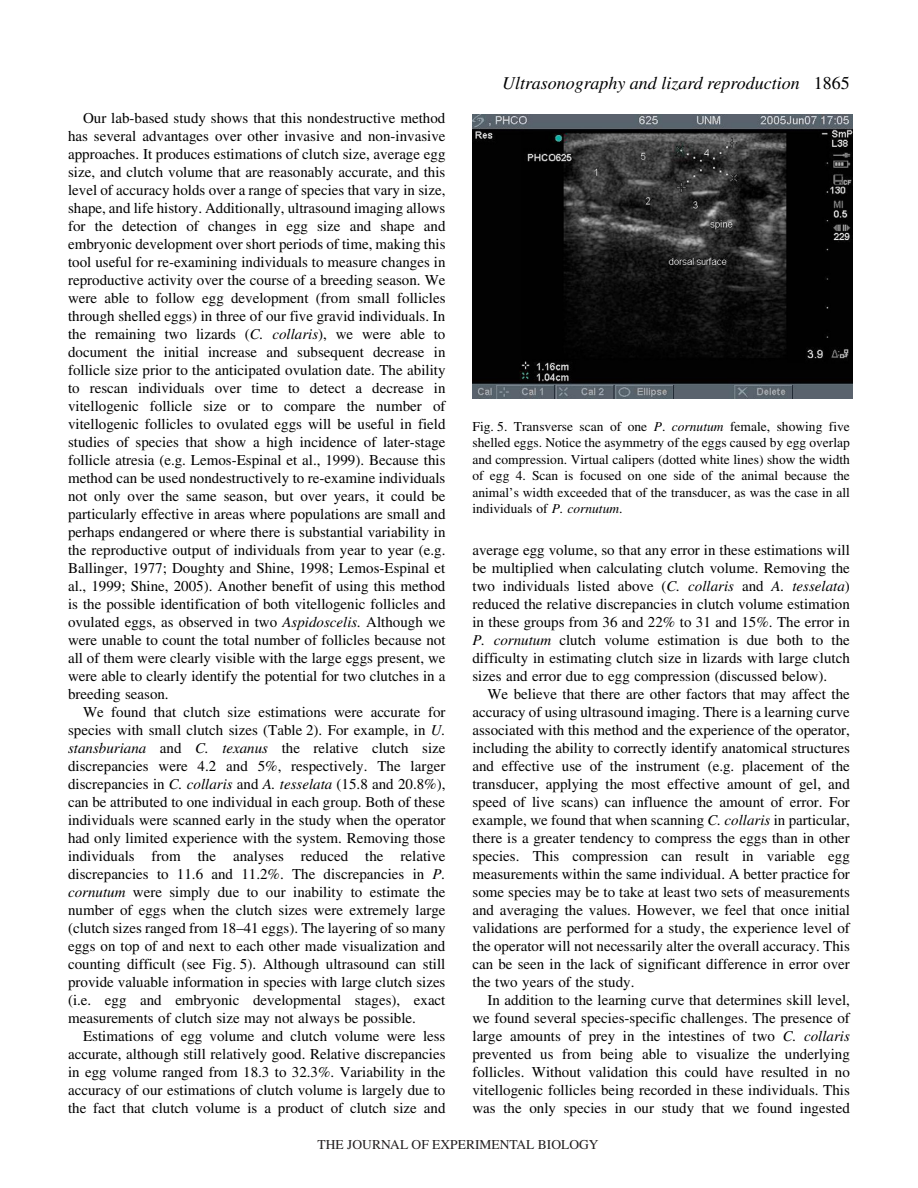
<style>
.page{position:relative;width:918px;height:1188px;background:#fff}
.page>*{position:absolute;margin:0;border:0;box-sizing:border-box;transform-origin:0 0}
.t1{font:italic 18px "Times";color:#000}
.t2{font:15px/18px "Times";color:#000;text-align:justify}
.t3{font:13.5px/16.5px "Times";color:#000;text-align:justify}
.t4{font:13.5px "Times";color:#231f20}
.s1{font-style:italic}
.s2{color:#fff}
.s3{font-style:normal}
</style>
<div class="page">
<img style="left:472px;top:114px;width:380px;height:285px">
<p class="t2" style="left:68px;top:110px;width:379px;text-indent:15px">Our lab-based study shows that this nondestructive method has several advantages over other invasive and non-invasive approaches. It produces estimations of clutch size, average egg size, and clutch volume that are reasonably accurate, and this level of accuracy holds over a range of species that vary in size, shape, and life history. Additionally, ultrasound imaging allows for the detection of changes in egg size and shape and embryonic development over short periods of time, making this tool useful for re-examining individuals to measure changes in reproductive activity over the course of a breeding season. We were able to follow egg development (from small follicles through shelled eggs) in three of our five gravid individuals. In the remaining two lizards (<span class="s1">C. collaris</span>), we were able to document the initial increase and subsequent decrease in follicle size prior to the anticipated ovulation date. The ability to rescan individuals over time to detect a decrease in vitellogenic follicle size or to compare the number of vitellogenic follicles to ovulated eggs will be useful in field studies of species that show a high incidence of later-stage follicle atresia (e.g. Lemos-Espinal et al., 1999). Because this method can be used nondestructively to re-examine individuals not only over the same season, but over years, it could be particularly effective in areas where populations are small and perhaps endangered or where there is substantial variability in the reproductive output of individuals from year to year (e.g.<br>Ballinger, 1977; Doughty and Shine, 1998; Lemos-Espinal et al., 1999; Shine, 2005). Another benefit of using this method is the possible identification of both vitellogenic follicles and ovulated eggs, as observed in two <span class="s1">Aspidoscelis.</span> Although we were unable to count the total number of follicles because not all of them were clearly visible with the large eggs present, we were able to clearly identify the potential for two clutches in a breeding season.</p>
<p class="t2" style="left:68px;top:704px;width:379px;text-indent:15px">We found that clutch size estimations were accurate for species with small clutch sizes (Table<span class="s2">·</span>2). For example, in <span class="s1">U. stansburiana</span> and <span class="s1">C. texanus</span> the relative clutch size discrepancies were 4.2 and 5%, respectively. The larger discrepancies in <span class="s1">C. collaris</span> and <span class="s1">A. tesselata</span> (15.8 and 20.8%), can be attributed to one individual in each group. Both of these individuals were scanned early in the study when the operator had only limited experience with the system. Removing those individuals from the analyses reduced the relative discrepancies to 11.6 and 11.2%. The discrepancies in <span class="s1">P. cornutum</span> were simply due to our inability to estimate the number of eggs when the clutch sizes were extremely large (clutch sizes ranged from 18–41 eggs). The layering of so many eggs on top of and next to each other made visualization and counting difficult (see Fig.<span class="s2">·</span>5). Although ultrasound can still provide valuable information in species with large clutch sizes (i.e. egg and embryonic developmental stages), exact measurements of clutch size may not always be possible.</p>
<p class="t2" style="left:68px;top:1028px;width:379px;text-indent:15px">Estimations of egg volume and clutch volume were less accurate, although still relatively good. Relative discrepancies in egg volume ranged from 18.3 to 32.3%. Variability in the accuracy of our estimations of clutch volume is largely due to the fact that clutch volume is a product of clutch size and</p>
<p class="t1" style="left:502px;top:76px;width:349px">Ultrasonography and lizard reproduction <span class="s3">1865</span></p>
<p class="t3" style="left:472px;top:419px;width:379px">Fig.<span class="s2">·</span>5. Transverse scan of one <span class="s1">P</span>. <span class="s1">cornutum</span> female, showing five shelled eggs. Notice the asymmetry of the eggs caused by egg overlap and compression. Virtual calipers (dotted white lines) show the width of egg 4. Scan is focused on one side of the animal because the animal’s width exceeded that of the transducer, as was the case in all individuals of <span class="s1">P. cornutum</span>.</p>
<p class="t2" style="left:472px;top:542px;width:379px">average egg volume, so that any error in these estimations will be multiplied when calculating clutch volume. Removing the two individuals listed above (<span class="s1">C. collaris</span> and <span class="s1">A. tesselata</span>) reduced the relative discrepancies in clutch volume estimation in these groups from 36 and 22% to 31 and 15%. The error in <span class="s1">P. cornutum</span> clutch volume estimation is due both to the difficulty in estimating clutch size in lizards with large clutch sizes and error due to egg compression (discussed below).</p>
<p class="t2" style="left:472px;top:686px;width:379px;text-indent:15px">We believe that there are other factors that may affect the accuracy of using ultrasound imaging. There is a learning curve associated with this method and the experience of the operator, including the ability to correctly identify anatomical structures and effective use of the instrument (e.g. placement of the transducer, applying the most effective amount of gel, and speed of live scans) can influence the amount of error. For example, we found that when scanning <span class="s1">C. collaris</span> in particular, there is a greater tendency to compress the eggs than in other species. This compression can result in variable egg measurements within the same individual. A better practice for some species may be to take at least two sets of measurements and averaging the values. However, we feel that once initial validations are performed for a study, the experience level of the operator will not necessarily alter the overall accuracy. This can be seen in the lack of significant difference in error over the two years of the study.</p>
<p class="t2" style="left:472px;top:992px;width:379px;text-indent:15px">In addition to the learning curve that determines skill level, we found several species-specific challenges. The presence of large amounts of prey in the intestines of two <span class="s1">C. collaris </span>prevented us from being able to visualize the underlying follicles. Without validation this could have resulted in no vitellogenic follicles being recorded in these individuals. This was the only species in our study that we found ingested</p>
<p class="t4" style="left:318px;top:1137px;width:282px">THE JOURNAL OF EXPERIMENTAL BIOLOGY</p>
</div>
